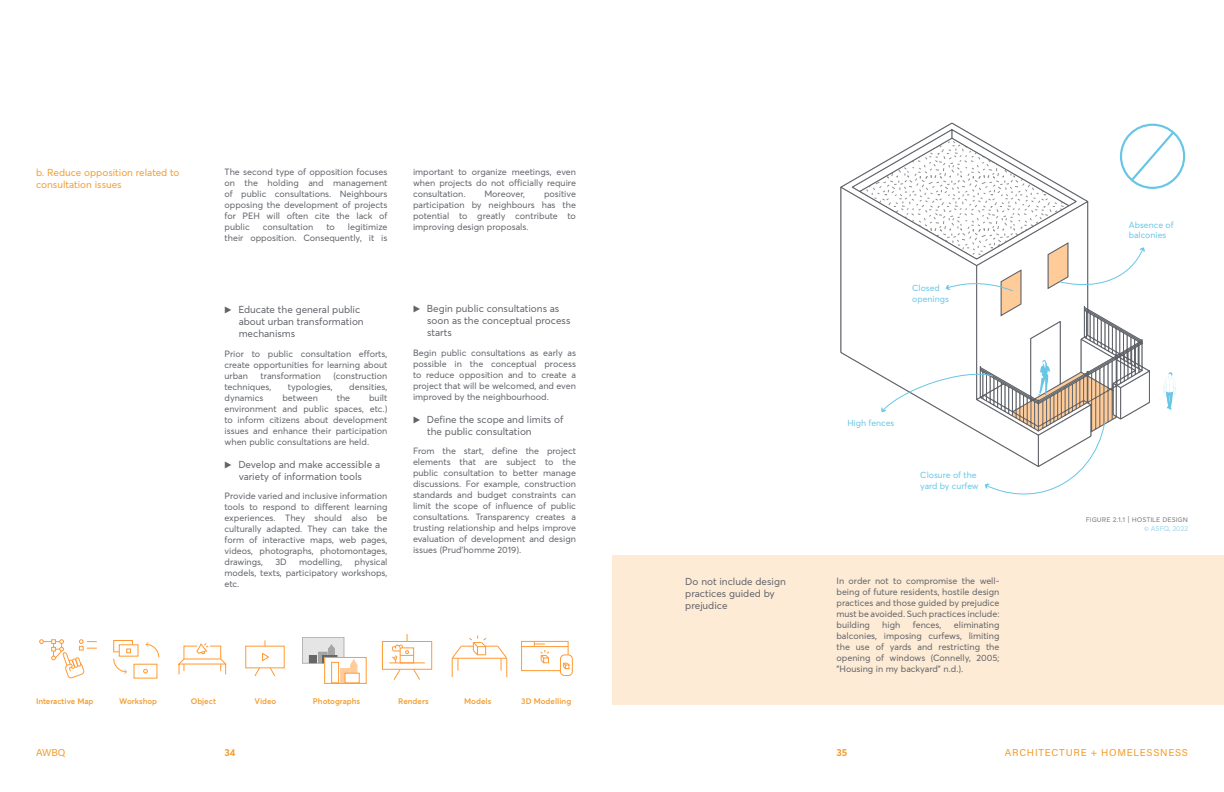
<style>
.page{position:relative;width:1224px;height:792px;background:#fff}
.page>*{position:absolute;margin:0;border:0;box-sizing:border-box;transform-origin:0 0}
.t1{font:10px/12px "Averta";color:#606369}
.t2{font:10px/12px "Averta";color:#f59c2b}
.t3{font:10px "Acumin Variable Concept";letter-spacing:.075em;color:#f59c2c}
.t4{font:10px "Acumin Variable Concept";color:#f59c2b}
.t5{font:700 10px "Averta";color:#f59c2b}
.t6{font:9px/11px "Averta";color:#606369;text-align:justify}
.t7{font:8.7px/10.5px "Averta";color:#67c6e6}
.t8{font:600 8px "Averta";color:#f59c2b}
.t9{font:8px "Averta";color:#838388}
.t10{font:7px "Averta";color:#9ad6ed}
.s1{font-weight:600;font-size:11px}
</style>
<div class="page">
<div style="left:612px;top:556px;width:612px;height:149px;background:#fdebd5"></div>
<svg style="left:39px;top:639px;width:58px;height:39px"></svg>
<svg style="left:178px;top:643px;width:48px;height:32px"></svg>
<div style="left:245px;top:646px;width:40px;height:22px;border:1px solid #f93"></div>
<svg style="left:254px;top:652px;width:22px;height:25px"></svg>
<svg style="left:302px;top:637px;width:42px;height:26px"></svg>
<div style="left:309px;top:656px;width:7px;height:7px;background:#666"></div>
<div style="left:309px;top:655px;width:8px;height:8px;border:1px solid #666"></div>
<svg style="left:320px;top:654px;width:5px;height:7px"></svg>
<div style="left:323px;top:655px;width:14px;height:8px;border:1px solid #666"></div>
<div style="left:325px;top:657px;width:41px;height:26px;background:#fff"></div>
<div style="left:324px;top:657px;width:42px;height:27px;border:1px solid #f93"></div>
<svg style="left:328px;top:644px;width:32px;height:39px"></svg>
<svg style="left:113px;top:640px;width:46px;height:34px"></svg>
<svg style="left:451px;top:636px;width:57px;height:41px"></svg>
<div style="left:382px;top:641px;width:50px;height:29px;border:1px solid #f93"></div>
<hr style="left:389px;top:663px;width:36px;height:1px;background:#f93">
<svg style="left:392px;top:634px;width:28px;height:46px"></svg>
<div style="left:560px;top:655px;width:13px;height:21px;border:1px solid #f93;border-radius:4px"></div>
<svg style="left:521px;top:641px;width:49px;height:30px"></svg>
<svg style="left:841px;top:123px;width:336px;height:372px"></svg>
<p class="t2" style="left:36px;top:166px;width:145px">b. Reduce opposition related to consultation issues</p>
<p class="t6" style="left:225px;top:167px;width:165px">The second type of opposition focuses on the holding and management of public consultations. Neighbours opposing the development of projects for PEH will often cite the lack of public</p>
<p class="t6" style="left:225px;top:222px;width:164px;text-align:right">legitimize<br>their opposition. Consequently, it is</p>
<p class="t6" style="left:263px;top:222px;width:52px">consultation</p>
<p class="t6" style="left:326px;top:222px;width:10px">to</p>
<p class="t1" style="left:239px;top:304px;width:127px;text-indent:-14px"><span class="s1">▶</span> Educate the general public about urban transformation mechanisms</p>
<p class="t6" style="left:225px;top:348px;width:164px">Prior to public consultation efforts, create opportunities for learning about urban</p>
<p class="t6" style="left:261px;top:370px;width:62px">transformation</p>
<p class="t6" style="left:334px;top:370px;width:55px">(construction</p>
<p class="t6" style="left:225px;top:381px;width:48px">techniques,</p>
<p class="t6" style="left:288px;top:381px;width:47px">typologies,</p>
<p class="t6" style="left:349px;top:381px;width:40px">densities,</p>
<p class="t6" style="left:225px;top:392px;width:40px">dynamics</p>
<p class="t6" style="left:282px;top:392px;width:37px">between</p>
<p class="t6" style="left:337px;top:392px;width:15px">the</p>
<p class="t6" style="left:225px;top:392px;width:165px;text-indent:145px">built environment and public spaces, etc.) to inform citizens about development issues and enhance their participation when public consultations are held.</p>
<p class="t1" style="left:225px;top:458px;width:157px;text-align:center"><span class="s1">▶</span> Develop and make accessible a variety of information tools</p>
<p class="t6" style="left:225px;top:490px;width:165px">Provide varied and inclusive information tools to respond to different learning experiences. They should also be culturally adapted. They can take the form of interactive maps, web pages, videos, photographs, photomontages, drawings,</p>
<p class="t6" style="left:225px;top:556px;width:164px;text-indent:130px">physical models, texts, participatory workshops, etc.</p>
<p class="t6" style="left:275px;top:556px;width:13px">3D</p>
<p class="t6" style="left:299px;top:556px;width:45px">modelling,</p>
<p class="t6" style="left:413px;top:167px;width:165px">important to organize meetings, even when projects do not officially require consultation.</p>
<p class="t6" style="left:484px;top:189px;width:42px">Moreover,</p>
<p class="t6" style="left:413px;top:189px;width:164px;text-indent:131px">positive participation by neighbours has the potential to greatly contribute to improving design proposals.</p>
<p class="t1" style="left:427px;top:303px;width:145px;text-indent:-14px"><span class="s1">▶</span> Begin public consultations as soon as the conceptual process starts</p>
<p class="t6" style="left:413px;top:347px;width:164px">Begin public consultations as early as possible in the conceptual process to reduce opposition and to create a project that will be welcomed, and even improved by the neighbourhood.</p>
<p class="t1" style="left:427px;top:413px;width:138px;text-indent:-14px"><span class="s1">▶</span> Define the scope and limits of the public consultation</p>
<p class="t6" style="left:413px;top:446px;width:165px">From the start, define the project elements that are subject to the public consultation to better manage discussions. For example, construction standards and budget constraints can limit the scope of influence of public consultations. Transparency creates a trusting relationship and helps improve evaluation of development and design issues (Prud’homme 2019).</p>
<p class="t8" style="left:36px;top:696px;width:59px">Interactive Map</p>
<p class="t8" style="left:119px;top:696px;width:39px">Workshop</p>
<p class="t8" style="left:191px;top:696px;width:27px">Object</p>
<p class="t8" style="left:255px;top:696px;width:23px">Video</p>
<p class="t8" style="left:313px;top:696px;width:49px">Photographs</p>
<p class="t8" style="left:398px;top:696px;width:32px">Renders</p>
<p class="t8" style="left:464px;top:696px;width:29px">Models</p>
<p class="t8" style="left:521px;top:696px;width:51px">3D Modelling</p>
<p class="t1" style="left:685px;top:575px;width:102px">Do not include design practices guided by prejudice</p>
<p class="t7" style="left:912px;top:283px;width:38px">Closed openings</p>
<p class="t7" style="left:847px;top:418px;width:49px">High fences</p>
<p class="t7" style="left:920px;top:470px;width:60px">Closure of the yard by curfew</p>
<p class="t6" style="left:837px;top:575px;width:164px">In order not to compromise the well&shy;being of future residents, hostile design practices and those guided by prejudice must be avoided. Such practices include: building</p>
<p class="t6" style="left:882px;top:619px;width:20px">high</p>
<p class="t6" style="left:913px;top:619px;width:30px">fences,</p>
<p class="t6" style="left:837px;top:619px;width:165px;text-indent:117px">eliminating balconies, imposing curfews, limiting the use of yards and restricting the opening of windows (Connelly, 2005; "Housing in my backyard" n.d.).</p>
<p class="t7" style="left:1129px;top:219px;width:46px">Absence of balconies</p>
<p class="t9" style="left:1086px;top:514px;width:104px">FIGURE 2.1.1 | Hosti le design</p>
<p class="t10" style="left:1144px;top:524px;width:45px">© ASFQ, 2022</p>
<p class="t4" style="left:36px;top:746px;width:31px">AWBQ</p>
<p class="t5" style="left:225px;top:746px;width:13px">34</p>
<p class="t5" style="left:837px;top:746px;width:12px">35</p>
<p class="t3" style="left:1005px;top:745px;width:185px">ARCHITECTURE + HOMELESSNESS</p>
</div>
